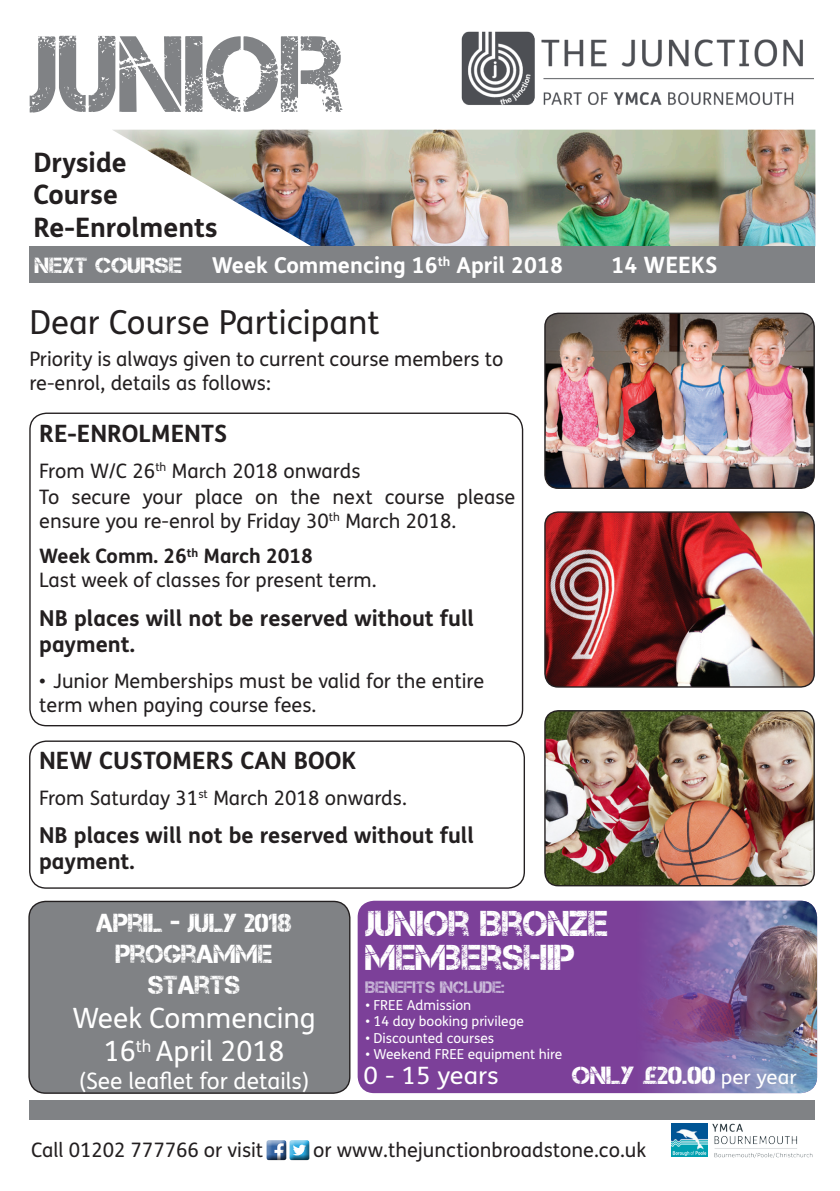
<style>
.page{position:relative;width:840px;height:1191px;background:#fff}
.page>*{position:absolute;margin:0;border:0;box-sizing:border-box;transform-origin:0 0}
.t1{font:108px "Captureit";color:#808285}
.t2{font:35.8px "Captureit";color:#fff}
.t3{font:33px "FS Me";color:#231f20}
.t4{font:28px "FS Me";color:#fff}
.t5{font:700 26.8px "FS Me";color:#231f20}
.t6{font:26px "Captureit";color:#fff}
.t7{font:24.8px "Captureit";color:#fff;scale:1.06 1}
.t8{font:700 24px "FS Me";color:#231f20}
.t9{font:24px "FS Me";color:#fff;scale:1.06 1}
.t10{font:22.8px "FS Me";color:#fff}
.t11{font:700 22.6px "FS Me";color:#fff}
.t12{font:700 22px/26.2px "FS Me";color:#231f20}
.t13{font:700 22px "FS Me";color:#fff}
.t14{font:22px "Captureit";color:#fff;scale:1.08 1}
.t15{font:20px/24px "FS Me";color:#231f20}
.t16{font:700 20px "FS Me";color:#231f20}
.t17{font:16.6px "Captureit";color:#cab9d9}
.t18{font:13.8px "FS Me";color:#fff}
.s1{font-size:22px}
.s2{font-family:"FS Me";font-size:19.2px}
</style>
<div class="page">
<div style="left:29px;top:901px;width:320px;height:192px;background:#808285;border-radius:17px"></div>
<div style="left:28px;top:900px;width:322px;height:193px;border:1px solid #231f20;border-radius:17px"></div>
<div style="left:29px;top:740px;width:495px;height:148px;border:1px solid #231f20;border-radius:17px"></div>
<div style="left:357px;top:900px;width:459px;height:193px;background:#7c4099;border-radius:17px"></div>
<img style="left:634px;top:900px;width:182px;height:193px">
<img style="left:544px;top:313px;width:269px;height:175px">
<div style="left:544px;top:313px;width:270px;height:176px;border:1px solid #231f20;border-radius:13px"></div>
<img style="left:544px;top:512px;width:269px;height:175px">
<div style="left:544px;top:511px;width:270px;height:176px;border:1px solid #231f20;border-radius:13px"></div>
<img style="left:544px;top:711px;width:269px;height:174px">
<div style="left:544px;top:710px;width:270px;height:176px;border:1px solid #231f20;border-radius:13px"></div>
<img style="left:254px;top:130px;width:560px;height:116px">
<svg style="left:113px;top:129px;width:268px;height:22px;background:#bcbcaf"></svg>
<div style="left:30px;top:246px;width:785px;height:37px;background:#808285"></div>
<div style="left:30px;top:1100px;width:785px;height:19px;background:#808285"></div>
<img style="left:712px;top:1123px;width:101px;height:35px">
<img style="left:671px;top:1123px;width:36px;height:33px">
<div style="left:264px;top:1139px;width:24px;height:23px;background:#231f20;opacity:.75"></div>
<div style="left:287px;top:1138px;width:24px;height:24px;background:#231f20;opacity:.75"></div>
<img style="left:461px;top:31px;width:352px;height:74px">
<p class="t1" style="left:30px;top:14px;width:316px">JUNIOR</p>
<p class="t5" style="left:33px;top:142px;width:95px">Dryside</p>
<p class="t5" style="left:33px;top:174px;width:86px">Course</p>
<p class="t5" style="left:33px;top:206px;width:186px">Re-Enrolments</p>
<p class="t14" style="left:35px;top:253px;width:138px">NEXT COURSE</p>
<p class="t13" style="left:212px;top:248px;width:352px">Week Commencing 16<sup>th</sup> April 2018</p>
<p class="t11" style="left:611px;top:248px;width:107px"><span class="s1">14</span> WEEKS</p>
<p class="t3" style="left:29px;top:300px;width:351px">Dear Course Participant</p>
<p class="t15" style="left:29px;top:347px;width:475px">Priority is always given to current course members to re-enrol, details as follows:</p>
<p class="t8" style="left:39px;top:415px;width:189px">RE-ENROLMENTS</p>
<p class="t15" style="left:39px;top:458px;width:322px">From W/C 26<sup>th</sup> March 2018 onwards</p>
<p class="t15" style="left:39px;top:484px;width:477px">To secure your place on the next course please ensure you re-enrol by Friday 30<sup>th</sup> March 2018.</p>
<p class="t16" style="left:39px;top:541px;width:275px">Week Comm. 26<sup>th</sup> March 2018</p>
<p class="t15" style="left:39px;top:568px;width:338px">Last week of classes for present term.</p>
<p class="t12" style="left:39px;top:603px;width:436px">NB places will not be reserved without full</p>
<p class="t12" style="left:39px;top:630px;width:97px">payment.</p>
<p class="t15" style="left:39px;top:668px;width:446px">• Junior Memberships must be valid for the entire term when paying course fees.</p>
<p class="t8" style="left:39px;top:742px;width:319px">NEW CUSTOMERS CAN BOOK</p>
<p class="t15" style="left:39px;top:785px;width:369px">From Saturday 31<sup>st</sup> March 2018 onwards.</p>
<p class="t12" style="left:39px;top:821px;width:436px">NB places will not be reserved without full payment.</p>
<p class="t2" style="left:365px;top:903px;width:244px">JUNIOR BRONZE</p>
<p class="t2" style="left:365px;top:937px;width:211px">MEMBERSHIP</p>
<p class="t6" style="left:96px;top:908px;width:196px">APRIL - JULY 2018</p>
<p class="t6" style="left:116px;top:939px;width:158px">PROGRAMME</p>
<p class="t6" style="left:148px;top:970px;width:93px">STARTS</p>
<p class="t4" style="left:72px;top:998px;width:245px">Week Commencing</p>
<p class="t4" style="left:104px;top:1032px;width:182px">16<sup>th</sup> April 2018</p>
<p class="t10" style="left:79px;top:1065px;width:232px">(See leaflet for details)</p>
<p class="t17" style="left:365px;top:978px;width:141px">BENEFITS INCLUDE:</p>
<p class="t18" style="left:365px;top:995px;width:107px">• FREE Admission</p>
<p class="t18" style="left:365px;top:1012px;width:160px">• 14 day booking privilege</p>
<p class="t18" style="left:365px;top:1028px;width:130px">• Discounted courses</p>
<p class="t18" style="left:365px;top:1045px;width:198px">• Weekend FREE equipment hire</p>
<p class="t9" style="left:363px;top:1059px;width:129px">0 - 15 years</p>
<p class="t7" style="left:571px;top:1061px;width:213px">ONLY £20.00 <span class="s2">per year</span></p>
<p class="t15" style="left:31px;top:1137px;width:233px">Call 01202 777766 or visit</p>
<p class="t15" style="left:313px;top:1137px;width:334px">or www.thejunctionbroadstone.co.uk</p>
</div>
